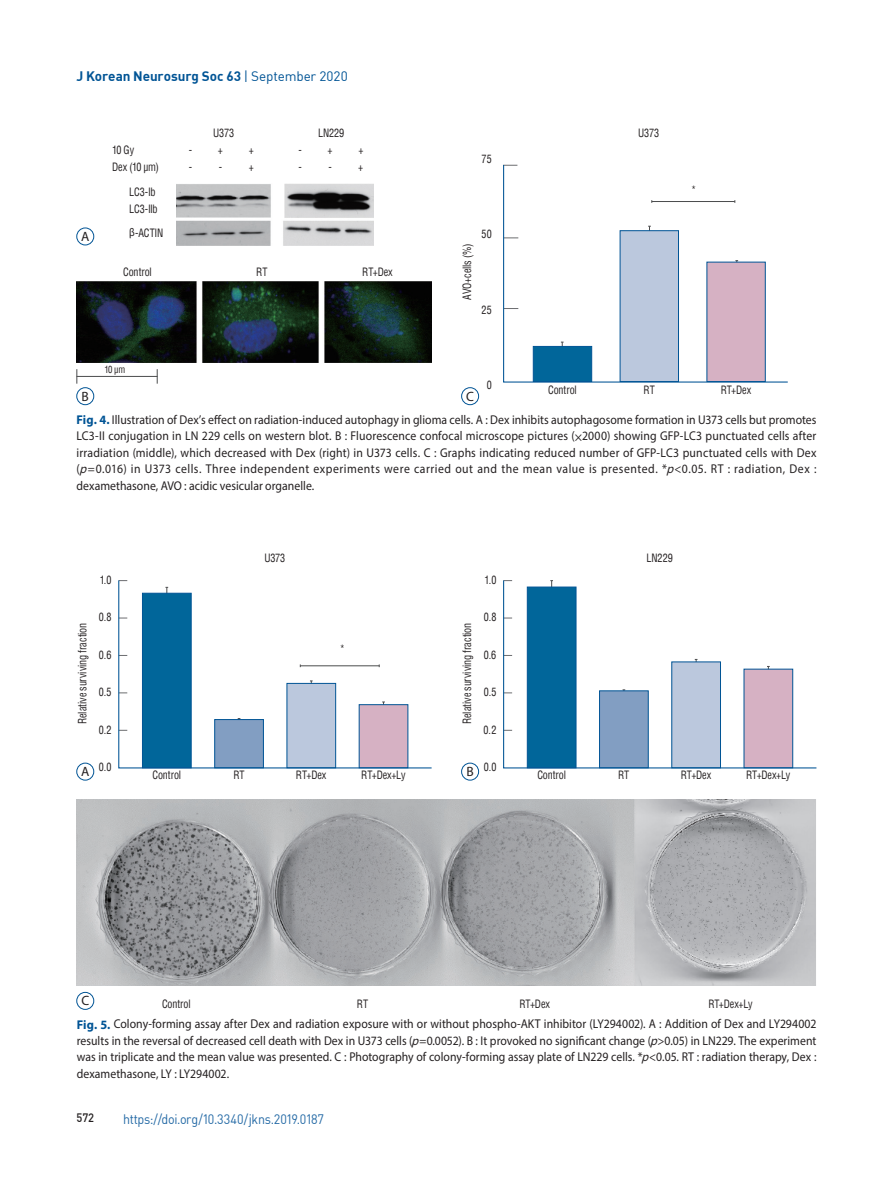
<style>
.page{position:relative;width:893px;height:1191px;background:#fff}
.page>*{position:absolute;margin:0;border:0;box-sizing:border-box;transform-origin:0 0}
.t1{font:13.5px "DIN";letter-spacing:-.025em;color:#2369a5;scale:.93 1}
.t2{font:700 13.5px "DIN";letter-spacing:-.005em;color:#005495}
.t3{font:13.5px "Myriad Pro";color:#231f20}
.t4{font:12.75px/16.5px "Myriad Pro";letter-spacing:.005em;color:#231f20;text-align:justify;scale:.92 1}
.t5{font:12px "Dinmed";color:#231f20;scale:.93 1}
.t6{font:condensed 11.25px/16.5px "Helvetica";letter-spacing:-.01em;color:#231f20;scale:.9 1}
.t7{font:condensed 9.75px "Helvetica";color:#231f20;scale:.9 1}
.s1{font-weight:400}
.s2{font-family:"Myriad Pro";font-stretch:normal}
.s3{font-weight:700;color:#005495}
.s4{font-style:italic}
</style>
<div class="page">
<img style="left:77px;top:799px;width:739px;height:186px">
<svg style="left:118px;top:580px;width:314px;height:189px"></svg>
<svg style="left:503px;top:580px;width:314px;height:189px"></svg>
<div style="left:77px;top:763px;width:17px;height:17px;border:1px solid #005495;border-radius:50%"></div>
<div style="left:77px;top:992px;width:17px;height:17px;border:1px solid #005495;border-radius:50%"></div>
<div style="left:461px;top:763px;width:18px;height:17px;border:1px solid #005495;border-radius:50%"></div>
<img style="left:176px;top:184px;width:197px;height:61px">
<img style="left:77px;top:281px;width:355px;height:81px">
<svg style="left:77px;top:369px;width:1px;height:15px"></svg>
<svg style="left:157px;top:369px;width:1px;height:15px"></svg>
<hr style="left:77px;top:376px;width:80px;height:1px;background:#4b4c4d">
<div style="left:77px;top:228px;width:17px;height:17px;border:1px solid #005495;border-radius:50%"></div>
<div style="left:77px;top:387px;width:17px;height:18px;border:1px solid #005495;border-radius:50%"></div>
<svg style="left:503px;top:164px;width:285px;height:219px"></svg>
<hr style="left:652px;top:201px;width:83px;height:1px;background:#4b4c4d">
<div style="left:461px;top:387px;width:18px;height:18px;border:1px solid #005495;border-radius:50%"></div>
<p class="t2" style="left:76px;top:68px;width:273px">J Korean Neurosurg Soc 63 <span class="s1">| September 2020</span></p>
<p class="t3" style="left:81px;top:228px;width:10px">A</p>
<p class="t6" style="left:213px;top:125px;width:25px">U373</p>
<p class="t6" style="left:318px;top:125px;width:31px">LN229</p>
<p class="t6" style="left:112px;top:141px;width:26px">10 Gy</p>
<p class="t6" style="left:189px;top:141px;width:39px">- +</p>
<p class="t6" style="left:249px;top:141px;width:7px">+</p>
<p class="t6" style="left:298px;top:141px;width:39px">- +</p>
<p class="t6" style="left:358px;top:141px;width:7px">+</p>
<p class="t6" style="left:112px;top:158px;width:53px">Dex (10 μm)</p>
<p class="t6" style="left:189px;top:158px;width:39px">- -</p>
<p class="t6" style="left:249px;top:158px;width:7px">+</p>
<p class="t6" style="left:298px;top:158px;width:39px">- -</p>
<p class="t6" style="left:358px;top:158px;width:7px">+</p>
<p class="t6" style="left:129px;top:183px;width:33px">LC3-Ib<br>LC3-IIb</p>
<p class="t6" style="left:129px;top:224px;width:39px"><span class="s2">β</span>-ACTIN</p>
<p class="t6" style="left:123px;top:264px;width:33px">Control</p>
<p class="t6" style="left:256px;top:264px;width:14px">RT</p>
<p class="t6" style="left:362px;top:264px;width:35px">RT+Dex</p>
<p class="t3" style="left:82px;top:388px;width:7px">B</p>
<p class="t7" style="left:104px;top:363px;width:25px">10 μm</p>
<p class="t6" style="left:481px;top:151px;width:13px">75</p>
<p class="t6" style="left:459px;top:300px;width:63px;rotate:-90deg">AVO+cells (%)</p>
<p class="t6" style="left:481px;top:226px;width:13px">50</p>
<p class="t6" style="left:481px;top:301px;width:13px">25</p>
<p class="t6" style="left:638px;top:125px;width:25px">U373</p>
<p class="t6" style="left:691px;top:181px;width:7px">*</p>
<p class="t3" style="left:466px;top:388px;width:9px">C</p>
<p class="t6" style="left:487px;top:377px;width:7px">0</p>
<p class="t6" style="left:548px;top:381px;width:33px">Control</p>
<p class="t6" style="left:644px;top:381px;width:14px">RT</p>
<p class="t6" style="left:721px;top:381px;width:35px">RT+Dex</p>
<p class="t4" style="left:77px;top:411px;width:806px"><span class="s3">Fig. 4.</span> Illustration of Dex’s effect on radiation-induced autophagy in glioma cells. A : Dex inhibits autophagosome formation in U373 cells but promotes LC3-II conjugation in LN 229 cells on western blot. b : Fluorescence confocal microscope pictures (×2000) showing GFP-LC3 punctuated cells after irradiation (middle), which decreased with Dex (right) in U373 cells. C : Graphs indicating reduced number of GFP-LC3 punctuated cells with Dex (<span class="s4">p</span>=0.016) in U373 cells. Three independent experiments were carried out and the mean value is presented. *<span class="s4">p</span>&lt;0.05. RT : radiation, Dex : dexamethasone, AVO : acidic vesicular organelle.</p>
<p class="t6" style="left:264px;top:549px;width:25px">U373</p>
<p class="t6" style="left:647px;top:549px;width:31px">LN229</p>
<p class="t6" style="left:100px;top:571px;width:15px">1.0</p>
<p class="t6" style="left:99px;top:609px;width:16px">0.8</p>
<p class="t6" style="left:99px;top:646px;width:16px">0.6</p>
<p class="t6" style="left:99px;top:684px;width:16px">0.5</p>
<p class="t6" style="left:99px;top:721px;width:16px">0.2</p>
<p class="t6" style="left:99px;top:759px;width:16px">0.0</p>
<p class="t6" style="left:485px;top:571px;width:15px">1.0</p>
<p class="t6" style="left:484px;top:609px;width:16px">0.8</p>
<p class="t6" style="left:484px;top:646px;width:16px">0.6</p>
<p class="t6" style="left:484px;top:684px;width:16px">0.5</p>
<p class="t6" style="left:484px;top:721px;width:16px">0.2</p>
<p class="t6" style="left:484px;top:759px;width:16px">0.0</p>
<p class="t6" style="left:74px;top:724px;width:114px;rotate:-90deg">Relative surviving fraction</p>
<p class="t6" style="left:459px;top:724px;width:114px;rotate:-90deg">Relative surviving fraction</p>
<p class="t6" style="left:340px;top:641px;width:7px">*</p>
<p class="t3" style="left:466px;top:763px;width:7px">B</p>
<p class="t3" style="left:81px;top:763px;width:10px">A</p>
<p class="t6" style="left:153px;top:766px;width:33px">Control</p>
<p class="t6" style="left:233px;top:766px;width:14px">RT</p>
<p class="t6" style="left:296px;top:766px;width:35px">RT+Dex</p>
<p class="t6" style="left:361px;top:766px;width:51px">RT+Dex+Ly</p>
<p class="t6" style="left:537px;top:766px;width:33px">Control</p>
<p class="t6" style="left:618px;top:766px;width:14px">RT</p>
<p class="t6" style="left:681px;top:766px;width:35px">RT+Dex</p>
<p class="t6" style="left:746px;top:766px;width:51px">RT+Dex+Ly</p>
<p class="t3" style="left:81px;top:992px;width:9px">C</p>
<p class="t6" style="left:162px;top:995px;width:33px">Control</p>
<p class="t6" style="left:357px;top:995px;width:14px">RT</p>
<p class="t6" style="left:519px;top:995px;width:35px">RT+Dex</p>
<p class="t6" style="left:708px;top:995px;width:51px">RT+Dex+Ly</p>
<p class="t4" style="left:77px;top:1015px;width:805px"><span class="s3">Fig. 5.</span> Colony-forming assay after Dex and radiation exposure with or without phospho-AKT inhibitor (LY294002). A : Addition of Dex and LY294002 results in the reversal of decreased cell death with Dex in U373 cells (<span class="s4">p</span>=0.0052). b : It provoked no significant change (<span class="s4">p</span>&gt;0.05) in LN229. The experiment was in triplicate and the mean value was presented. C : Photography of colony-forming assay plate of LN229 cells. *<span class="s4">p</span>&lt;0.05. RT : radiation therapy, Dex : dexamethasone, LY : LY294002.</p>
<p class="t5" style="left:77px;top:1109px;width:20px">572</p>
<p class="t1" style="left:123px;top:1110px;width:218px">https://doi.org/10.3340/jkns.2019.0187</p>
</div>
